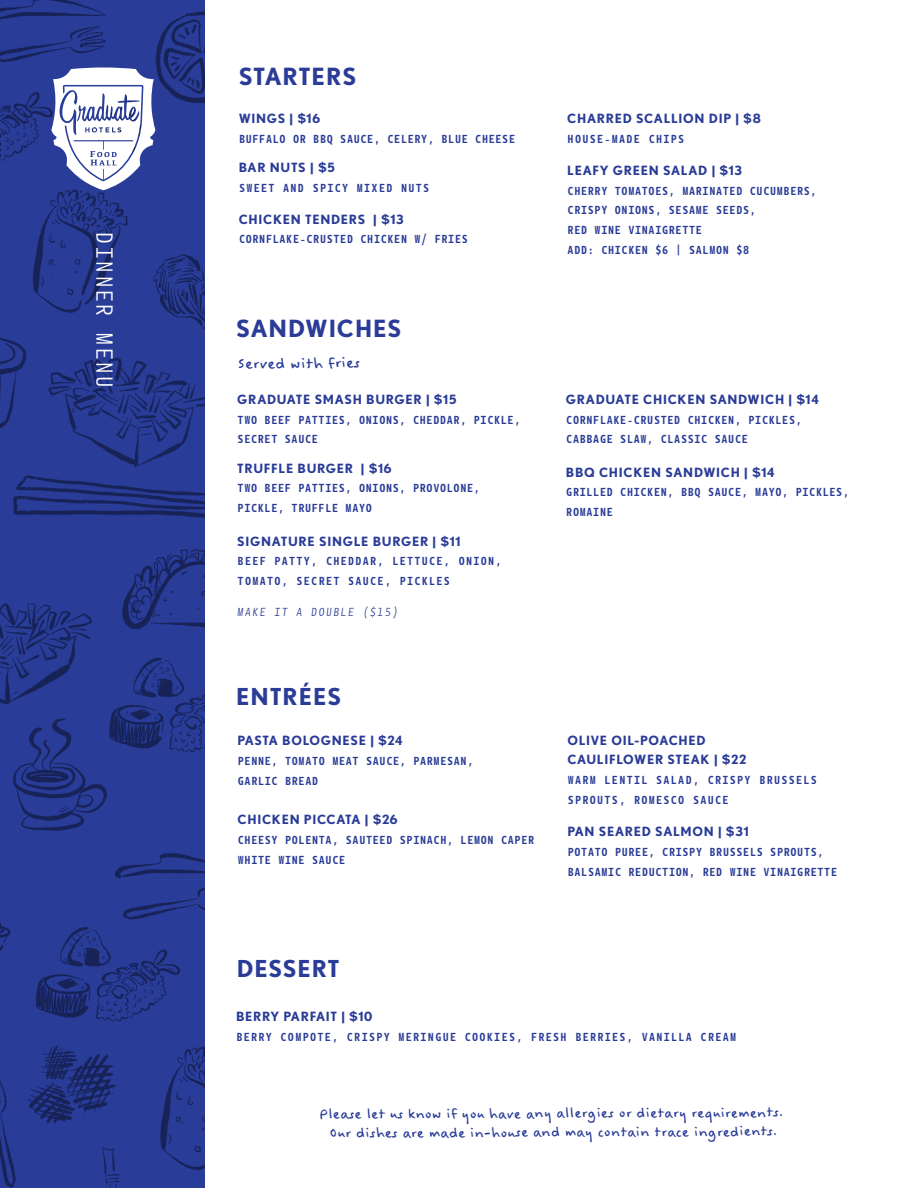
<style>
.page{position:relative;width:918px;height:1188px;background:#fff}
.page>*{position:absolute;margin:0;border:0;box-sizing:border-box;transform-origin:0 0}
.t1{font:700 23.7px "Nobel";letter-spacing:.04em;color:#2a3c97}
.t2{font:700 23.4px "Nobel";letter-spacing:.04em;color:#2a3c97}
.t3{font:22.5px "Botanika Mono";letter-spacing:.04em;color:#fff}
.t4{font:19.5px "Felt Tip Woman";letter-spacing:-.005em;color:#293b97}
.t5{font:18px/18.9px "Felt Tip Woman";letter-spacing:-.005em;color:#293b97;text-align:center}
.t6{font:700 12.75px/19px "Nobel";letter-spacing:.055em;color:#293b97}
.t7{font:600 11.25px/19.6px "Botanika Mono";color:#293b97}
.t8{font:600 11.25px/19.6px "Botanika Mono";letter-spacing:.055em;color:#293b97}
.t9{font:italic 11.25px "Botanika Mono";letter-spacing:.055em;color:#293b97}
</style>
<div class="page">
<img style="left:0;top:0;width:204px;height:1188px">
<svg style="left:51px;top:68px;width:104px;height:122px"></svg>
<h3 class="t3" style="left:118px;top:231px;width:159px;rotate:90deg">DINNER MENU</h3>
<h1 class="t1" style="left:239px;top:62px;width:119px">STARTERS</h1>
<p class="t6" style="left:239px;top:109px;width:83px">WINGS | $16</p>
<p class="t7" style="left:239px;top:129px;width:278px">BUFFALO OR BBQ SAUCE, CELERY, BLUE CHEESE</p>
<p class="t6" style="left:239px;top:158px;width:98px">BAR NUTS | $5</p>
<p class="t8" style="left:239px;top:178px;width:192px">SWEET AND SPICY MIXED NUTS</p>
<p class="t6" style="left:239px;top:209px;width:167px">CHICKEN TENDERS | $13</p>
<p class="t7" style="left:239px;top:230px;width:231px">CORNFLAKE-CRUSTED CHICKEN W/ FRIES</p>
<h1 class="t1" style="left:236px;top:315px;width:167px">SANDWICHES</h1>
<h3 class="t4" style="left:237px;top:352px;width:125px">Served with fries</h3>
<p class="t6" style="left:237px;top:390px;width:221px">GRADUATE SMASH BURGER | $15</p>
<p class="t7" style="left:237px;top:410px;width:285px">TWO BEEF PATTIES, ONIONS, CHEDDAR, PICKLE,<br>SECRET SAUCE</p>
<p class="t6" style="left:237px;top:458px;width:156px">TRUFFLE BURGER | $16</p>
<p class="t7" style="left:237px;top:478px;width:245px">TWO BEEF PATTIES, ONIONS, PROVOLONE,<br>PICKLE, TRUFFLE MAYO</p>
<p class="t6" style="left:237px;top:531px;width:225px">SIGNATURE SINGLE BURGER | $11</p>
<p class="t8" style="left:237px;top:552px;width:266px">BEEF PATTY, CHEDDAR, LETTUCE, ONION,<br>TOMATO, SECRET SAUCE, PICKLES</p>
<p class="t9" style="left:237px;top:605px;width:163px">MAKE IT A DOUBLE ($15)</p>
<h2 class="t2" style="left:236px;top:682px;width:107px">ENTRÉES</h2>
<p class="t6" style="left:238px;top:731px;width:167px">PASTA BOLOGNESE | $24</p>
<p class="t7" style="left:238px;top:751px;width:238px">PENNE, TOMATO MEAT SAUCE, PARMESAN,<br>GARLIC BREAD</p>
<p class="t6" style="left:238px;top:810px;width:162px">CHICKEN PICCATA | $26</p>
<p class="t7" style="left:238px;top:830px;width:299px">CHEESY POLENTA, SAUTEED SPINACH, LEMON CAPER<br>WHITE WINE SAUCE</p>
<p class="t6" style="left:567px;top:109px;width:195px">CHARRED SCALLION DIP | $8</p>
<p class="t8" style="left:567px;top:129px;width:119px">HOUSE-MADE CHIPS</p>
<p class="t6" style="left:567px;top:161px;width:176px">LEAFY GREEN SALAD | $13</p>
<p class="t7" style="left:567px;top:181px;width:251px">CHERRY TOMATOES, MARINATED CUCUMBERS,<br>CRISPY ONIONS, SESAME SEEDS,<br>RED WINE VINAIGRETTE<br>ADD: CHICKEN $6 | SALMON $8</p>
<p class="t6" style="left:566px;top:390px;width:255px">GRADUATE CHICKEN SANDWICH | $14</p>
<p class="t7" style="left:566px;top:410px;width:238px">CORNFLAKE-CRUSTED CHICKEN, PICKLES,<br>CABBAGE SLAW, CLASSIC SAUCE</p>
<p class="t6" style="left:566px;top:462px;width:210px">BBQ CHICKEN SANDWICH | $14</p>
<p class="t7" style="left:566px;top:482px;width:285px">GRILLED CHICKEN, BBQ SAUCE, MAYO, PICKLES,<br>ROMAINE</p>
<p class="t6" style="left:567px;top:731px;width:181px">OLIVE OIL-POACHED<br>CAULIFLOWER STEAK | $22</p>
<p class="t8" style="left:567px;top:770px;width:251px">WARM LENTIL SALAD, CRISPY BRUSSELS<br>SPROUTS, ROMESCO SAUCE</p>
<p class="t6" style="left:567px;top:822px;width:183px">PAN SEARED SALMON | $31</p>
<p class="t7" style="left:567px;top:842px;width:272px">POTATO PUREE, CRISPY BRUSSELS SPROUTS,<br>BALSAMIC REDUCTION, RED WINE VINAIGRETTE</p>
<h2 class="t2" style="left:237px;top:955px;width:104px">DESSERT</h2>
<p class="t6" style="left:236px;top:1007px;width:138px">BERRY PARFAIT | $10</p>
<p class="t8" style="left:236px;top:1027px;width:502px">BERRY COMPOTE, CRISPY MERINGUE COOKIES, FRESH BERRIES, VANILLA CREAM</p>
<h3 class="t5" style="left:319px;top:1104px;width:467px">Please let us know if you have any allergies or dietary requirements.<br>Our dishes are made in-house and may contain trace ingredients.</h3>
</div>
